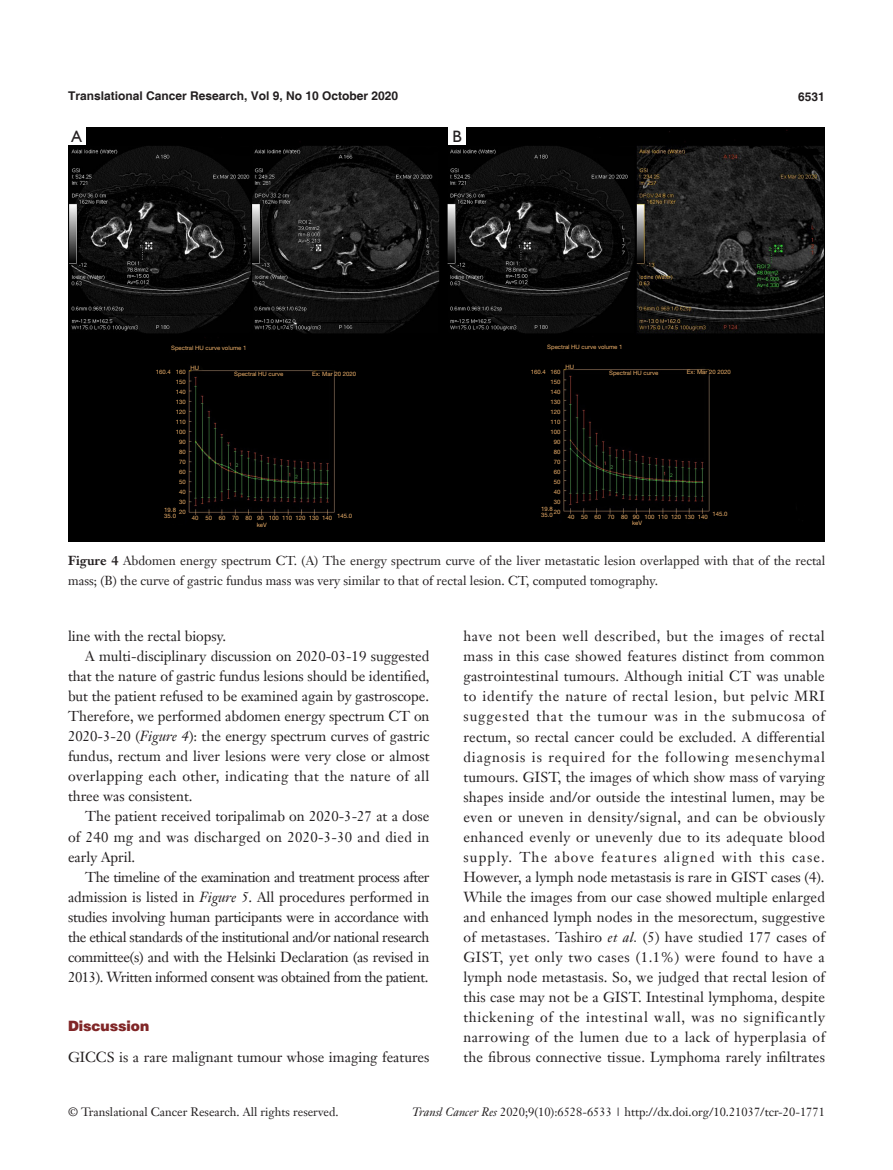
<style>
.page{position:relative;width:893px;height:1170px;background:#fff}
.page>*{position:absolute;margin:0;border:0;box-sizing:border-box;transform-origin:0 0}
.t1{font:16.5px "Humanist 521 BT";color:#231f20}
.t2{font:14.25px/20px "Janson Text LT";color:#231f20;text-align:justify}
.t3{font:14.25px "Janson Text LT";letter-spacing:-.03em;color:#231f20}
.t4{font:14.25px "Janson Text LT";letter-spacing:-.02em;color:#231f20}
.t5{font:14.25px "Janson Text LT";letter-spacing:.025em;color:#231f20}
.t6{font:900 14.25px "Helvetica";color:#812627}
.t7{font:12.75px/19.5px "Janson Text LT";color:#231f20}
.t8{font:12px "Janson Text LT";color:#231f20}
.t9{font:700 12px "Helvetica";color:#231f20}
.t10{font:6px/10.1px "Helvetica Neue LT Pro";color:#eeb16b;text-align:center}
.s1{font-weight:700}
.s2{font-style:italic}
</style>
<div class="page">
<img style="left:68px;top:128px;width:757px;height:413px">
<div style="left:68px;top:128px;width:17px;height:17px;background:#fff"></div>
<div style="left:449px;top:128px;width:17px;height:17px;background:#fff"></div>
<p class="t9" style="left:68px;top:88px;width:332px">Translational Cancer Research, Vol 9, No 10 October 2020</p>
<p class="t9" style="left:798px;top:89px;width:28px">6531</p>
<p class="t1" style="left:71px;top:126px;width:12px">A</p>
<p class="t1" style="left:453px;top:126px;width:11px">B</p>
<p class="t10" style="left:171px;top:342px;width:77px">Spectral HU curve volume 1</p>
<p class="t10" style="left:547px;top:341px;width:77px">Spectral HU curve volume 1</p>
<p class="t10" style="left:176px;top:366px;width:12px">160</p>
<p class="t10" style="left:234px;top:369px;width:51px">Spectral HU curve</p>
<p class="t10" style="left:312px;top:368px;width:45px">Ex: Mar 20 2020</p>
<p class="t10" style="left:609px;top:368px;width:51px">Spectral HU curve</p>
<p class="t10" style="left:687px;top:367px;width:45px">Ex: Mar 20 2020</p>
<p class="t10" style="left:176px;top:376px;width:12px">150<br>140<br>130<br>120<br>110<br>100<br>90<br>80<br>70<br>60<br>50<br>40<br>30</p>
<p class="t10" style="left:164px;top:507px;width:23px;line-height:6px;text-align:left">19.8 20<br>35.0</p>
<p class="t10" style="left:541px;top:506px;width:13px;line-height:6px;text-align:left">19.8<br>35.0</p>
<p class="t10" style="left:190px;top:363px;width:10px">HU</p>
<p class="t10" style="left:565px;top:362px;width:10px">HU</p>
<p class="t10" style="left:550px;top:366px;width:12px">160<br>150<br>140<br>130<br>120<br>110<br>100<br>90<br>80<br>70<br>60<br>50<br>40<br>30<br>20</p>
<p class="t10" style="left:156px;top:366px;width:17px">160.4</p>
<p class="t10" style="left:531px;top:366px;width:17px">160.4</p>
<p class="t10" style="left:192px;top:512px;width:162px">40 50 60 70 80 90 100 110 120 130 140 145.0</p>
<p class="t10" style="left:568px;top:511px;width:161px">40 50 60 70 80 90 100 110 120 130 140 145.0</p>
<p class="t10" style="left:257px;top:520px;width:12px">keV</p>
<p class="t10" style="left:632px;top:518px;width:12px">keV</p>
<p class="t7" style="left:68px;top:551px;width:759px"><span class="s1">Figure 4</span> Abdomen energy spectrum CT. (A) The energy spectrum curve of the liver metastatic lesion overlapped with that of the rectal mass; (B) the curve of gastric fundus mass was very similar to that of rectal lesion. CT, computed tomography.</p>
<p class="t2" style="left:68px;top:626px;width:160px">line with the rectal biopsy.</p>
<p class="t2" style="left:85px;top:646px;width:346px">A multi-disciplinary discussion on 2020-03-19 suggested</p>
<p class="t2" style="left:68px;top:666px;width:363px">that the nature of gastric fundus lesions should be identified,</p>
<p class="t2" style="left:68px;top:686px;width:363px">but the patient refused to be examined again by gastroscope.</p>
<p class="t2" style="left:68px;top:706px;width:363px">Therefore, we performed abdomen energy spectrum CT on</p>
<p class="t2" style="left:68px;top:726px;width:363px">2020-3-20 (<span class="s2">Figure 4</span>): the energy spectrum curves of gastric</p>
<p class="t2" style="left:68px;top:746px;width:363px">fundus, rectum and liver lesions were very close or almost</p>
<p class="t5" style="left:68px;top:767px;width:363px">overlapping each other, indicating that the nature of all</p>
<p class="t2" style="left:68px;top:786px;width:126px">three was consistent.</p>
<p class="t2" style="left:85px;top:806px;width:346px">The patient received toripalimab on 2020-3-27 at a dose</p>
<p class="t2" style="left:68px;top:826px;width:363px">of 240 mg and was discharged on 2020-3-30 and died in</p>
<p class="t2" style="left:68px;top:846px;width:69px">early April.</p>
<p class="t3" style="left:85px;top:867px;width:346px">The timeline of the examination and treatment process after</p>
<p class="t2" style="left:68px;top:886px;width:363px">admission is listed in <span class="s2">Figure 5</span>. All procedures performed in</p>
<p class="t4" style="left:68px;top:907px;width:363px">studies involving human participants were in accordance with</p>
<p class="t3" style="left:68px;top:927px;width:363px">the ethical standards of the institutional and/or national research</p>
<p class="t4" style="left:68px;top:947px;width:363px">committee(s) and with the Helsinki Declaration (as revised in</p>
<p class="t3" style="left:68px;top:967px;width:362px">2013). Written informed consent was obtained from the patient.</p>
<p class="t6" style="left:68px;top:1017px;width:83px">Discussion</p>
<p class="t2" style="left:68px;top:1046px;width:363px">GICCS is a rare malignant tumour whose imaging features</p>
<p class="t2" style="left:463px;top:626px;width:363px">have not been well described, but the images of rectal mass in this case showed features distinct from common gastrointestinal tumours. Although initial CT was unable to identify the nature of rectal lesion, but pelvic MRI suggested that the tumour was in the submucosa of rectum, so rectal cancer could be excluded. A differential diagnosis is required for the following mesenchymal tumours. GIST, the images of which show mass of varying shapes inside and/or outside the intestinal lumen, may be even or uneven in density/signal, and can be obviously enhanced evenly or unevenly due to its adequate blood supply. The above features aligned with this case.<br>However, a lymph node metastasis is rare in GIST cases (4).<br>While the images from our case showed multiple enlarged and enhanced lymph nodes in the mesorectum, suggestive of metastases. Tashiro <span class="s2">et al.</span> (5) have studied 177 cases of GIST, yet only two cases (1.1%) were found to have a lymph node metastasis. So, we judged that rectal lesion of this case may not be a GIST. Intestinal lymphoma, despite thickening of the intestinal wall, was no significantly narrowing of the lumen due to a lack of hyperplasia of the fibrous connective tissue. Lymphoma rarely infiltrates</p>
<p class="t8" style="left:68px;top:1104px;width:272px">© Translational Cancer Research. All rights reserved.</p>
<p class="t8" style="left:412px;top:1104px;width:414px"><span class="s2">Transl Cancer Res</span> 2020;9(10):6528-6533 | http://dx.doi.org/10.21037/tcr-20-1771</p>
</div>
